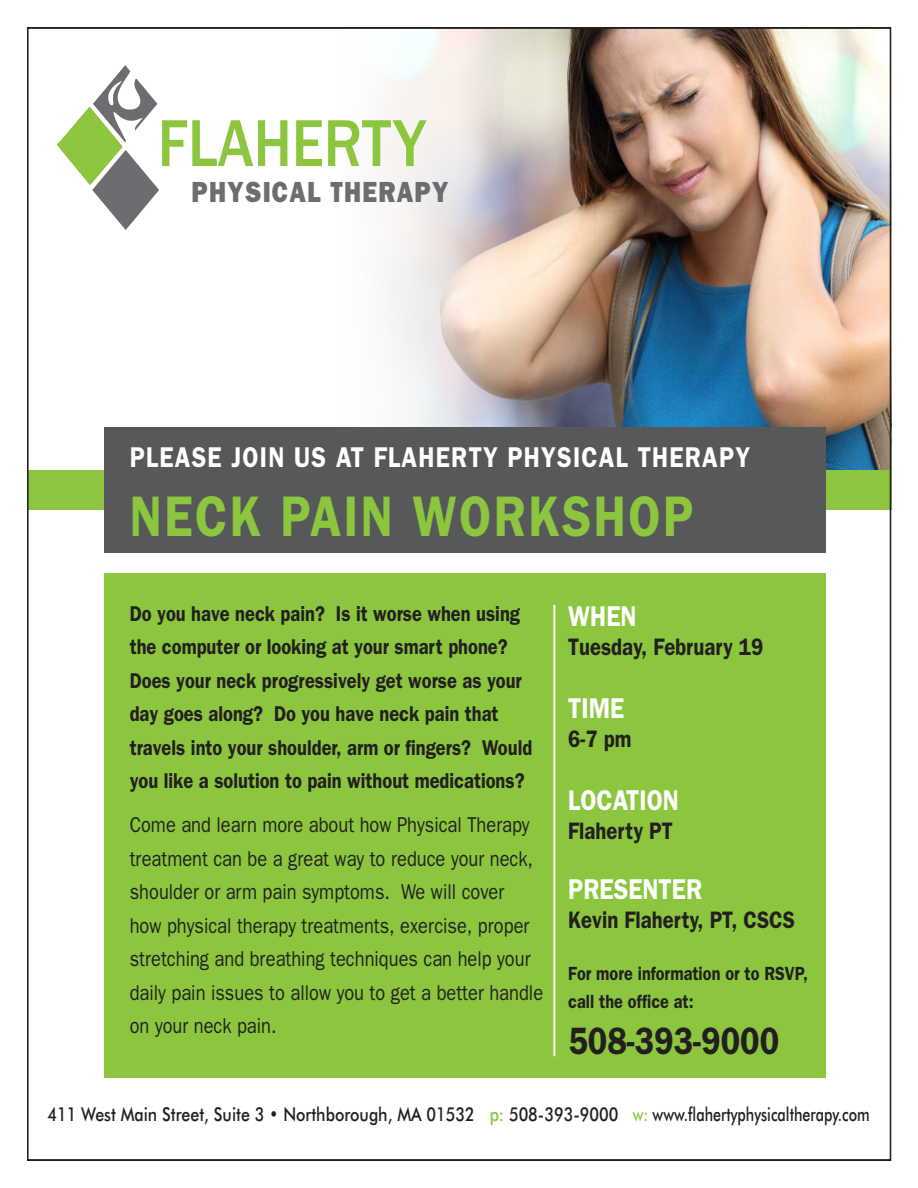
<style>
.page{position:relative;width:918px;height:1188px;background:#fff}
.page>*{position:absolute;margin:0;border:0;box-sizing:border-box;transform-origin:0 0}
.t1{font:600 57.45px "Franklin Gothic";letter-spacing:.05em;color:#8bc63e;scale:.85 1}
.t2{font:600 38.25px "Franklin Gothic";color:#231f20;scale:.85 1}
.t3{font:800 29.25px "Franklin Gothic";letter-spacing:.05em;color:#6c6d70;scale:.85 1}
.t4{font:600 28.65px "Franklin Gothic";letter-spacing:.05em;color:#fff;scale:.85 1}
.t5{font:600 28.65px "Franklin Gothic";color:#fff;scale:.85 1}
.t6{font:600 24px "Franklin Gothic";color:#231f20;scale:.85 1}
.t7{font:21.6px/33.5px "Franklin Gothic";color:#231f20;scale:.85 1}
.t8{font:600 21.6px/33.5px "Franklin Gothic";color:#231f20;scale:.85 1}
.t9{font:500 19.2px "Futura BT";color:#231f20;scale:.83 1}
.t10{font:600 19.2px/28.7px "Franklin Gothic";color:#231f20;scale:.85 1}
.s1{color:#8bc63e}
</style>
<div class="page">
<img style="left:329px;top:30px;width:559px;height:440px">
<div style="left:27px;top:470px;width:864px;height:40px;background:#8bc63e"></div>
<svg style="left:296px;top:120px;width:26px;height:46px"></svg>
<svg style="left:328px;top:120px;width:99px;height:46px"></svg>
<svg style="left:57px;top:65px;width:230px;height:165px"></svg>
<div style="left:104px;top:427px;width:721px;height:126px;background:#57585a"></div>
<div style="left:104px;top:573px;width:721px;height:505px;background:#8bc63e"></div>
<hr style="left:553px;top:605px;width:2px;height:451px;background:#fff">
<p class="t3" style="left:192px;top:175px;width:304px">PHYSICAL THERAPY</p>
<p class="t4" style="left:130px;top:441px;width:731px">PLEASE JOIN US AT FLAHERTY PHYSICAL THERAPY</p>
<p class="t1" style="left:130px;top:483px;width:665px">NECK PAIN WORKSHOP</p>
<p class="t8" style="left:130px;top:596px;width:475px">Do you have neck pain? Is it worse when using the computer or looking at your smart phone?<br>Does your neck progressively get worse as your day goes along? Do you have neck pain that travels into your shoulder, arm or fingers? Would you like a solution to pain without medications?</p>
<p class="t7" style="left:130px;top:808px;width:488px">Come and learn more about how Physical Therapy treatment can be a great way to reduce your neck, shoulder or arm pain symptoms. We will cover<br>how physical therapy treatments, exercise, proper stretching and breathing techniques can help your daily pain issues to allow you to get a better handle on your neck pain.</p>
<p class="t4" style="left:568px;top:600px;width:82px">WHEN</p>
<p class="t6" style="left:568px;top:633px;width:231px">Tuesday, February 19</p>
<p class="t4" style="left:568px;top:691px;width:68px">TIME</p>
<p class="t6" style="left:568px;top:725px;width:76px">6-7 pm</p>
<p class="t5" style="left:568px;top:783px;width:132px">LOCATION</p>
<p class="t6" style="left:568px;top:816px;width:124px">Flaherty PT</p>
<p class="t5" style="left:568px;top:872px;width:159px">PRESENTER</p>
<p class="t6" style="left:568px;top:905px;width:268px">Kevin Flaherty, PT, CSCS</p>
<p class="t10" style="left:568px;top:958px;width:284px">For more information or to RSVP, call the office at:</p>
<p class="t2" style="left:568px;top:1018px;width:250px">508-393-9000</p>
<p class="t9" style="left:48px;top:1102px;width:992px">411 West Main Street, Suite 3 • Northborough, MA 01532 <span class="s1">p:</span> 508-393-9000 <span class="s1">w:</span> www.flahertyphysicaltherapy.com</p>
</div>
